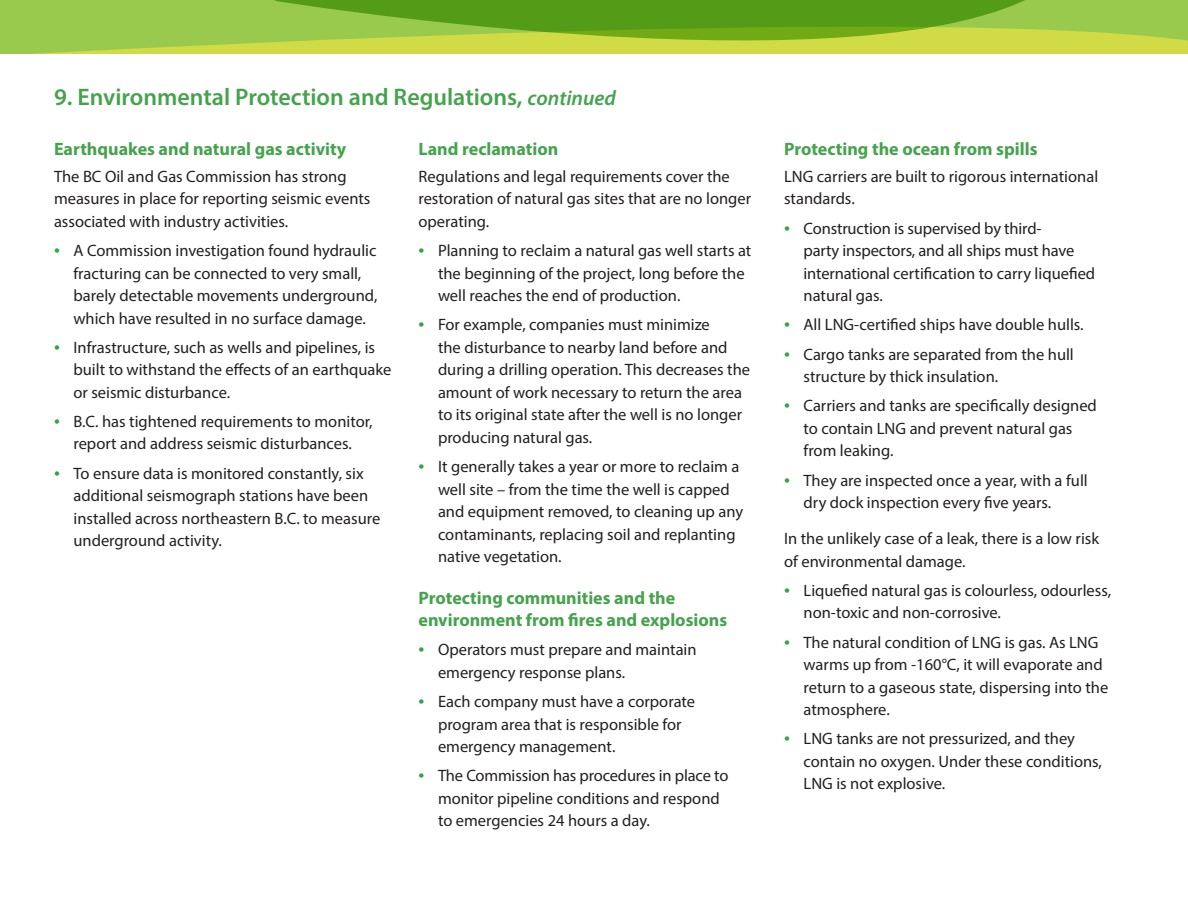
<style>
.page{position:relative;width:1188px;height:918px;background:#fff}
.page>*{position:absolute;margin:0;border:0;box-sizing:border-box;transform-origin:0 0}
.t1{font:600 24px "Myriad Pro";color:#44a34c}
.t2{font:700 18px/21.6px "Myriad Pro";color:#44a34c}
.t3{font:16.5px/22.5px "Myriad Pro";color:#231f20}
.s1{font-style:italic;font-size:21px}
.s2{font-size:21px;color:#30a449}
</style>
<div class="page">
<div style="left:0;top:0;width:1188px;height:54px;background:#99ca4d"></div>
<svg style="left:33px;top:30px;width:1155px;height:24px;fill:#d1db46"></svg>
<svg style="left:274px;top:0;width:778px;height:42px"></svg>
<h1 class="t1" style="left:54px;top:82px;width:563px">9. Environmental Protection and Regulations, <span class="s1">continued</span></h1>
<p class="t2" style="left:54px;top:137px;width:294px">Earthquakes and natural gas activity</p>
<p class="t3" style="left:54px;top:165px;width:318px">The BC Oil and Gas Commission has strong measures in place for reporting seismic events associated with industry activities.</p>
<p class="t3" style="left:74px;top:239px;width:305px;text-indent:-20px"><span class="s2">•</span> A Commission investigation found hydraulic fracturing can be connected to very small, barely detectable movements underground, which have resulted in no surface damage.</p>
<p class="t3" style="left:74px;top:336px;width:320px;text-indent:-20px"><span class="s2">•</span> Infrastructure, such as wells and pipelines, is built to withstand the effects of an earthquake or seismic disturbance.</p>
<p class="t3" style="left:54px;top:410px;width:320px;text-align:center"><span class="s2">•</span> B.C. has tightened requirements to monitor, report and address seismic disturbances.</p>
<p class="t3" style="left:74px;top:462px;width:308px;text-indent:-20px"><span class="s2">•</span> To ensure data is monitored constantly, six additional seismograph stations have been installed across northeastern B.C. to measure underground activity.</p>
<p class="t2" style="left:418px;top:137px;width:141px">Land reclamation</p>
<p class="t3" style="left:418px;top:165px;width:334px">Regulations and legal requirements cover the restoration of natural gas sites that are no longer operating.</p>
<p class="t3" style="left:438px;top:239px;width:315px;text-indent:-20px"><span class="s2">•</span> Planning to reclaim a natural gas well starts at the beginning of the project, long before the well reaches the end of production.</p>
<p class="t3" style="left:438px;top:313px;width:314px;text-indent:-20px"><span class="s2">•</span> For example, companies must minimize<br>the disturbance to nearby land before and during a drilling operation. This decreases the amount of work necessary to return the area to its original state after the well is no longer producing natural gas.</p>
<p class="t3" style="left:438px;top:455px;width:307px;text-indent:-20px"><span class="s2">•</span> It generally takes a year or more to reclaim a well site – from the time the well is capped and equipment removed, to cleaning up any contaminants, replacing soil and replanting native vegetation.</p>
<p class="t2" style="left:418px;top:587px;width:310px">Protecting communities and the environment from fires and explosions</p>
<p class="t3" style="left:438px;top:638px;width:260px;text-indent:-20px"><span class="s2">•</span> Operators must prepare and maintain emergency response plans.</p>
<p class="t3" style="left:438px;top:690px;width:259px;text-indent:-20px"><span class="s2">•</span> Each company must have a corporate program area that is responsible for emergency management.</p>
<p class="t3" style="left:438px;top:764px;width:292px;text-indent:-20px"><span class="s2">•</span> The Commission has procedures in place to monitor pipeline conditions and respond to emergencies 24 hours a day.</p>
<p class="t2" style="left:784px;top:137px;width:255px">Protecting the ocean from spills</p>
<p class="t3" style="left:784px;top:165px;width:316px">LNG carriers are built to rigorous international standards.</p>
<p class="t3" style="left:804px;top:217px;width:293px;text-indent:-20px"><span class="s2">•</span> Construction is supervised by third-<br>party inspectors, and all ships must have international certification to carry liquefied natural gas.</p>
<p class="t3" style="left:784px;top:313px;width:301px"><span class="s2">•</span> All LNG-certified ships have double hulls.</p>
<p class="t3" style="left:804px;top:343px;width:272px;text-indent:-20px"><span class="s2">•</span> Cargo tanks are separated from the hull structure by thick insulation.</p>
<p class="t3" style="left:804px;top:394px;width:295px;text-indent:-20px"><span class="s2">•</span> Carriers and tanks are specifically designed to contain LNG and prevent natural gas from leaking.</p>
<p class="t3" style="left:804px;top:469px;width:286px;text-indent:-20px"><span class="s2">•</span> They are inspected once a year, with a full dry dock inspection every five years.</p>
<p class="t3" style="left:784px;top:527px;width:317px">In the unlikely case of a leak, there is a low risk of environmental damage.</p>
<p class="t3" style="left:804px;top:579px;width:309px;text-indent:-20px"><span class="s2">•</span> Liquefied natural gas is colourless, odourless, non-toxic and non-corrosive.</p>
<p class="t3" style="left:804px;top:631px;width:306px;text-indent:-20px"><span class="s2">•</span> The natural condition of LNG is gas. As LNG warms up from -160°C, it will evaporate and return to a gaseous state, dispersing into the atmosphere.</p>
<p class="t3" style="left:804px;top:727px;width:300px;text-indent:-20px"><span class="s2">•</span> LNG tanks are not pressurized, and they contain no oxygen. Under these conditions,<br>LNG is not explosive.</p>
</div>
